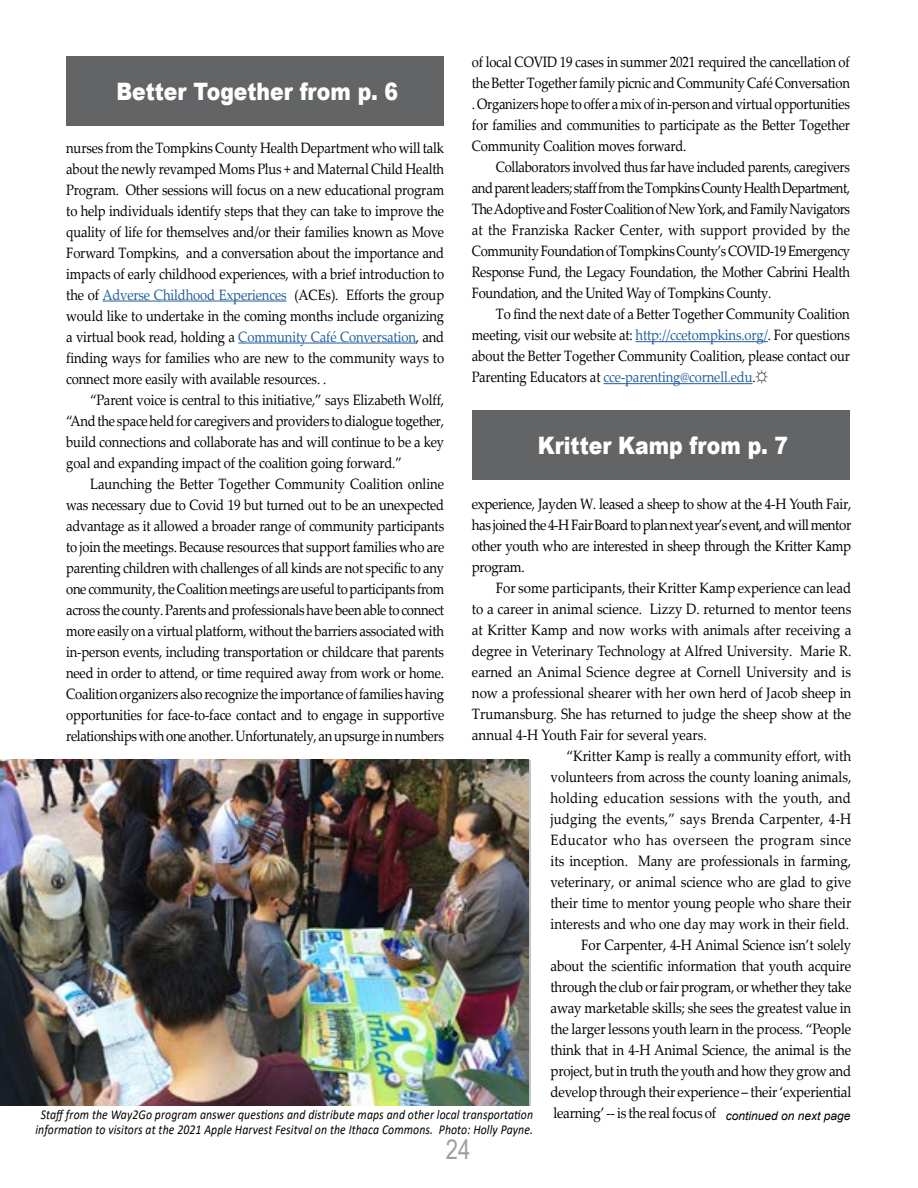
<style>
.page{position:relative;width:918px;height:1188px;background:#fff}
.page>*{position:absolute;margin:0;border:0;box-sizing:border-box;transform-origin:0 0}
.t1{font:27px "Arial Narrow";color:#9d9fa2}
.t2{font:900 24px "Arial";color:#fff;scale:.85 1}
.t3{font:15px/21px "Palatino Linotype";color:#000;text-align:justify;scale:.87 1}
.t4{font:15px/21px "Palatino Linotype";color:#000;text-align:justify;scale:.89 1}
.t5{font:15px "Palatino Linotype";letter-spacing:-.02em;color:#000;scale:.89 1}
.t6{font:15px "Palatino Linotype";letter-spacing:.02em;color:#000;scale:.89 1}
.t7{font:15px "Palatino Linotype";letter-spacing:.03em;color:#000;scale:.89 1}
.t8{font:italic 13.5px/15px "Calibri";letter-spacing:.01em;color:#000;text-align:center;scale:.87 1}
.t9{font:italic 12px "Arial";color:#000}
.s1{color:#215e9e}
.s2{font-family:"Arial"}
</style>
<div class="page">
<hr style="left:102px;top:301px;width:185px;height:1px;background:#215e9e">
<hr style="left:238px;top:343px;width:178px;height:1px;background:#215e9e">
<img style="left:0;top:760px;width:529px;height:345px">
<hr style="left:636px;top:341px;width:132px;height:1px;background:#215e9e">
<hr style="left:604px;top:383px;width:149px;height:1px;background:#215e9e">
<div style="left:472px;top:410px;width:377px;height:69px;background:#636466"></div>
<div style="left:66px;top:56px;width:378px;height:69px;background:#636466"></div>
<p class="t3" style="left:472px;top:51px;width:436px">of local COVID 19 cases in summer 2021 required the cancellation of the Better Together family picnic and Community Café Conversation . Organizers hope to offer a mix of in-person and virtual opportunities for families and communities to participate as the Better Together Community Coalition moves forward.</p>
<p class="t3" style="left:472px;top:156px;width:436px;text-indent:24px">Collaborators involved thus far have included parents, caregivers and parent leaders; staff from the Tompkins County Health Department, The Adoptive and Foster Coalition of New York, and Family Navigators at the Franziska Racker Center, with support provided by the Community Foundation of Tompkins County’s COVID-19 Emergency Response Fund, the Legacy Foundation, the Mother Cabrini Health Foundation, and the United Way of Tompkins County.</p>
<p class="t3" style="left:472px;top:303px;width:436px;text-indent:24px">To find the next date of a Better Together Community Coalition meeting, visit our website at: <span class="s1">http://ccetompkins.org/</span>. For questions about the Better Together Community Coalition, please contact our Parenting Educators at <span class="s1">cce-parenting@cornell.edu</span>.<span class="s2">☼</span></p>
<h2 class="t2" style="left:116px;top:74px;width:333px">Better Together from p. 6</h2>
<p class="t3" style="left:66px;top:136px;width:436px">nurses from the Tompkins County Health Department who will talk about the newly revamped Moms Plus + and Maternal Child Health Program. Other sessions will focus on a new educational program to help individuals identify steps that they can take to improve the quality of life for themselves and/or their families known as Move Forward Tompkins, and a conversation about the importance and impacts of early childhood experiences, with a brief introduction to the of <span class="s1">Adverse Childhood Experiences</span> (ACEs). Efforts the group would like to undertake in the coming months include organizing a virtual book read, holding a <span class="s1">Community Café Conversation</span>, and finding ways for families who are new to the community ways to connect more easily with available resources. .</p>
<p class="t3" style="left:66px;top:388px;width:436px;text-indent:24px">“Parent voice is central to this initiative,” says Elizabeth Wolff, “And the space held for caregivers and providers to dialogue together, build connections and collaborate has and will continue to be a key goal and expanding impact of the coalition going forward.”</p>
<p class="t3" style="left:66px;top:472px;width:436px;text-indent:24px">Launching the Better Together Community Coalition online was necessary due to Covid 19 but turned out to be an unexpected advantage as it allowed a broader range of community participants to join the meetings. Because resources that support families who are parenting children with challenges of all kinds are not specific to any one community, the Coalition meetings are useful to participants from across the county. Parents and professionals have been able to connect more easily on a virtual platform, without the barriers associated with in-person events, including transportation or childcare that parents need in order to attend, or time required away from work or home.<br>Coalition organizers also recognize the importance of families having opportunities for face-to-face contact and to engage in supportive relationships with one another. Unfortunately, an upsurge in numbers</p>
<h2 class="t2" style="left:538px;top:428px;width:296px">Kritter Kamp from p. 7</h2>
<p class="t4" style="left:472px;top:493px;width:428px">experience, Jayden W. leased a sheep to show at the 4-H Youth Fair, has joined the 4-H Fair Board to plan next year’s event, and will mentor other youth who are interested in sheep through the Kritter Kamp program.</p>
<p class="t4" style="left:496px;top:577px;width:401px">For some participants, their Kritter Kamp experience can lead</p>
<p class="t4" style="left:472px;top:598px;width:428px">to a career in animal science. Lizzy D. returned to mentor teens</p>
<p class="t4" style="left:472px;top:619px;width:428px">at Kritter Kamp and now works with animals after receiving a</p>
<p class="t4" style="left:472px;top:640px;width:428px">degree in Veterinary Technology at Alfred University. Marie R.</p>
<p class="t4" style="left:472px;top:661px;width:428px">earned an Animal Science degree at Cornell University and is</p>
<p class="t4" style="left:472px;top:682px;width:428px">now a professional shearer with her own herd of Jacob sheep in</p>
<p class="t4" style="left:472px;top:703px;width:428px">Trumansburg. She has returned to judge the sheep show at the</p>
<p class="t4" style="left:472px;top:724px;width:265px">annual 4-H Youth Fair for several years.</p>
<p class="t4" style="left:566px;top:745px;width:322px">“Kritter Kamp is really a community effort, with</p>
<p class="t4" style="left:551px;top:766px;width:339px">volunteers from across the county loaning animals,</p>
<p class="t6" style="left:551px;top:788px;width:339px">holding education sessions with the youth, and</p>
<p class="t4" style="left:551px;top:808px;width:340px">judging the events,” says Brenda Carpenter, 4-H</p>
<p class="t7" style="left:551px;top:830px;width:340px">Educator who has overseen the program since</p>
<p class="t4" style="left:551px;top:850px;width:339px">its inception. Many are professionals in farming,</p>
<p class="t4" style="left:551px;top:871px;width:339px">veterinary, or animal science who are glad to give</p>
<p class="t4" style="left:551px;top:892px;width:340px">their time to mentor young people who share their</p>
<p class="t4" style="left:551px;top:913px;width:337px">interests and who one day may work in their field.</p>
<p class="t4" style="left:581px;top:934px;width:305px">For Carpenter, 4-H Animal Science isn’t solely</p>
<p class="t4" style="left:551px;top:955px;width:339px">about the scientific information that youth acquire</p>
<p class="t5" style="left:551px;top:977px;width:340px">through the club or fair program, or whether they take</p>
<p class="t4" style="left:551px;top:997px;width:339px">away marketable skills; she sees the greatest value in</p>
<p class="t4" style="left:551px;top:1018px;width:339px">the larger lessons youth learn in the process. “People</p>
<p class="t4" style="left:551px;top:1039px;width:339px">think that in 4-H Animal Science, the animal is the</p>
<p class="t4" style="left:551px;top:1060px;width:339px">project, but in truth the youth and how they grow and</p>
<p class="t4" style="left:551px;top:1081px;width:339px">develop through their experience – their ‘experiential</p>
<p class="t4" style="left:553px;top:1102px;width:184px">learning’ -- is the real focus of</p>
<p class="t8" style="left:35px;top:1107px;width:574px">Staff from the Way2Go program answer questions and distribute maps and other local transportation information to visitors at the 2021 Apple Harvest Fesitval on the Ithaca Commons. Photo: Holly Payne.</p>
<p class="t9" style="left:726px;top:1108px;width:126px">continued on next page</p>
<h1 class="t1" style="left:446px;top:1129px;width:26px">24</h1>
</div>
